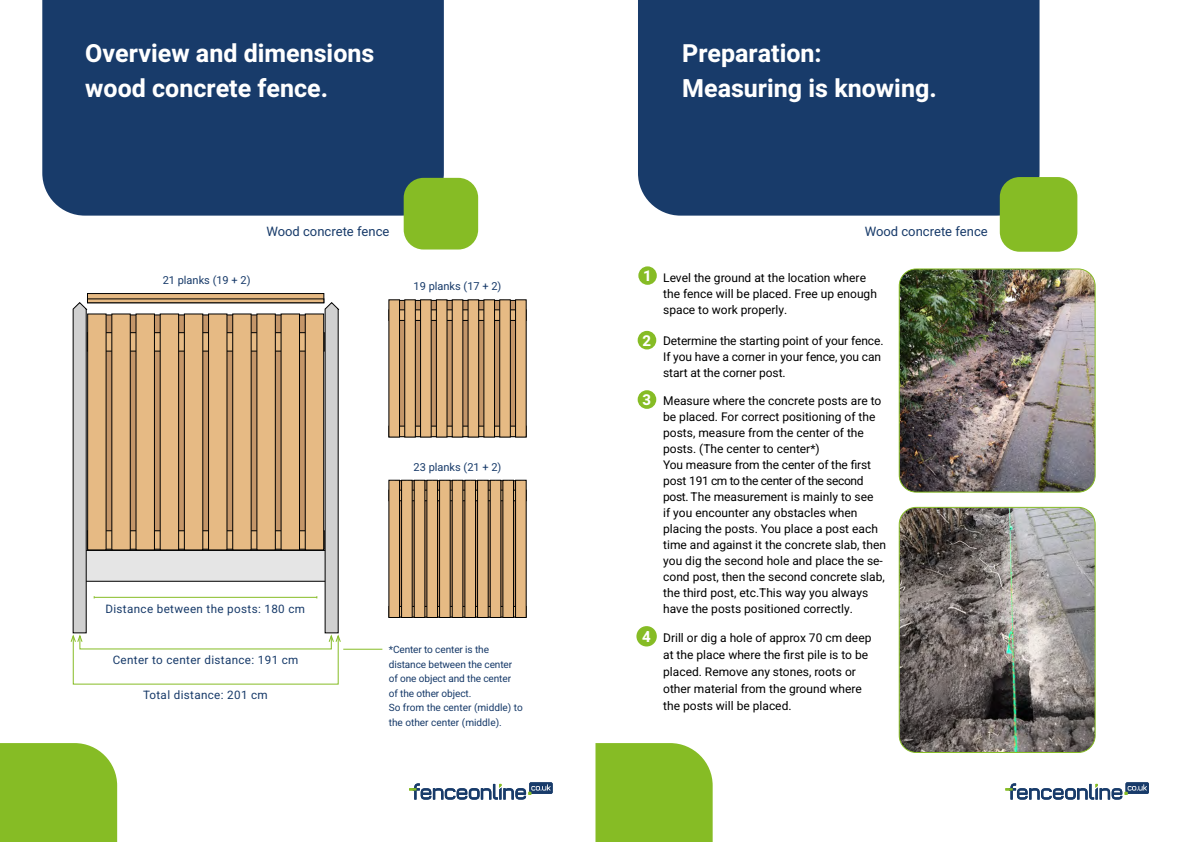
<style>
.page{position:relative;width:1191px;height:842px;background:#fff}
.page>*{position:absolute;margin:0;border:0;box-sizing:border-box;transform-origin:0 0}
.t1{font:700 25px/35px "Heebo";color:#fff}
.t2{font:700 15px "Heebo";color:#fff}
.t3{font:13px "Heebo";color:#183b6a}
.t4{font:12px/16px "Heebo";color:#000}
.t5{font:11.6px "Heebo";letter-spacing:.03em;color:#183b6a}
.t6{font:11px "Heebo";color:#183b6a}
.t7{font:10px/14.5px "Heebo";letter-spacing:-.01em;color:#183b6a}
.s1{font-weight:700;font-size:15px;color:#fff}
</style>
<div class="page">
<div style="left:42px;top:0;width:402px;height:216px;background:#183b6a"></div>
<div style="left:404px;top:178px;width:74px;height:71px;background:#86bc25;border-radius:20px"></div>
<div style="left:638px;top:0;width:401px;height:216px;background:#183b6a"></div>
<div style="left:999px;top:177px;width:78px;height:75px;background:#86bc25;border-radius:20px"></div>
<div style="left:595px;top:743px;width:117px;height:99px;background:#86bc25"></div>
<div style="left:0;top:743px;width:117px;height:99px;background:#86bc25"></div>
<svg style="left:87px;top:293px;width:237px;height:6px"></svg>
<svg style="left:87px;top:299px;width:237px;height:4px"></svg>
<svg style="left:300px;top:315px;width:5px;height:216px"></svg>
<svg style="left:275px;top:315px;width:6px;height:216px"></svg>
<svg style="left:251px;top:315px;width:6px;height:216px"></svg>
<svg style="left:227px;top:315px;width:6px;height:216px"></svg>
<svg style="left:203px;top:315px;width:5px;height:216px"></svg>
<svg style="left:179px;top:315px;width:5px;height:216px"></svg>
<svg style="left:155px;top:315px;width:5px;height:216px"></svg>
<svg style="left:130px;top:315px;width:6px;height:216px"></svg>
<svg style="left:106px;top:315px;width:6px;height:216px"></svg>
<svg style="left:87px;top:531px;width:218px;height:18px"></svg>
<svg style="left:87px;top:333px;width:218px;height:18px"></svg>
<div style="left:305px;top:314px;width:19px;height:236px;background:#e6ba84;border:1px solid #000"></div>
<div style="left:281px;top:314px;width:19px;height:236px;background:#e6ba84;border:1px solid #000"></div>
<div style="left:257px;top:314px;width:18px;height:236px;background:#e6ba84"></div>
<div style="left:233px;top:314px;width:18px;height:236px;background:#e6ba84"></div>
<div style="left:208px;top:314px;width:19px;height:236px;background:#e6ba84;border:1px solid #000"></div>
<div style="left:184px;top:314px;width:19px;height:236px;background:#e6ba84;border:1px solid #000"></div>
<div style="left:160px;top:314px;width:19px;height:236px;background:#e6ba84;border:1px solid #000"></div>
<div style="left:136px;top:314px;width:19px;height:236px;background:#e6ba84;border:1px solid #000"></div>
<div style="left:112px;top:314px;width:18px;height:236px;background:#e6ba84"></div>
<div style="left:88px;top:314px;width:18px;height:236px;background:#e6ba84"></div>
<div style="left:84px;top:550px;width:244px;height:31px;background:#e5e5e5;border:1px solid #000"></div>
<div style="left:637px;top:331px;width:19px;height:18px;background:#86bc25;border-radius:50%"></div>
<div style="left:638px;top:266px;width:19px;height:19px;background:#86bc25;border-radius:50%"></div>
<div style="left:637px;top:390px;width:19px;height:19px;background:#86bc25;border-radius:50%"></div>
<hr style="left:94px;top:597px;width:223px;height:1px;background:#86bc25">
<svg style="left:71px;top:302px;width:16px;height:340px;background:#bcbcbb"></svg>
<svg style="left:325px;top:302px;width:16px;height:340px;background:#c1c2c1"></svg>
<div style="left:509px;top:300px;width:11px;height:137px;background:#c49669;border:1px solid #000"></div>
<div style="left:493px;top:300px;width:11px;height:137px;background:#c49669;border:1px solid #000"></div>
<svg style="left:479px;top:300px;width:5px;height:126px"></svg>
<svg style="left:463px;top:300px;width:5px;height:126px"></svg>
<svg style="left:447px;top:300px;width:5px;height:126px"></svg>
<svg style="left:431px;top:300px;width:5px;height:126px"></svg>
<div style="left:414px;top:300px;width:11px;height:137px;background:#c49669;border:1px solid #000"></div>
<div style="left:398px;top:300px;width:11px;height:137px;background:#c49669;border:1px solid #000"></div>
<svg style="left:400px;top:426px;width:115px;height:11px"></svg>
<svg style="left:400px;top:310px;width:115px;height:11px"></svg>
<div style="left:515px;top:300px;width:11px;height:137px;background:#e6ba84;border:1px solid #000"></div>
<div style="left:499px;top:300px;width:11px;height:137px;background:#e6ba84;border:1px solid #000"></div>
<div style="left:484px;top:300px;width:10px;height:137px;background:#e6ba84"></div>
<div style="left:468px;top:300px;width:11px;height:137px;background:#e6ba84;border:1px solid #000"></div>
<div style="left:452px;top:300px;width:11px;height:137px;background:#e6ba84;border:1px solid #000"></div>
<div style="left:436px;top:300px;width:11px;height:137px;background:#e6ba84;border:1px solid #000"></div>
<div style="left:420px;top:300px;width:11px;height:137px;background:#e6ba84;border:1px solid #000"></div>
<div style="left:404px;top:300px;width:11px;height:137px;background:#e6ba84;border:1px solid #000"></div>
<div style="left:389px;top:300px;width:11px;height:137px;background:#e6ba84;border:1px solid #000"></div>
<svg style="left:513px;top:481px;width:2px;height:125px"></svg>
<svg style="left:501px;top:481px;width:2px;height:125px"></svg>
<svg style="left:488px;top:481px;width:2px;height:125px"></svg>
<svg style="left:475px;top:481px;width:2px;height:125px"></svg>
<svg style="left:463px;top:481px;width:2px;height:125px"></svg>
<svg style="left:450px;top:481px;width:2px;height:125px"></svg>
<svg style="left:437px;top:481px;width:2px;height:125px"></svg>
<svg style="left:425px;top:481px;width:2px;height:125px"></svg>
<svg style="left:412px;top:481px;width:2px;height:125px"></svg>
<div style="left:395px;top:481px;width:11px;height:136px;background:#c49669"></div>
<svg style="left:400px;top:490px;width:115px;height:11px"></svg>
<svg style="left:400px;top:606px;width:115px;height:11px"></svg>
<div style="left:515px;top:480px;width:11px;height:138px;background:#e6ba84;border:1px solid #000"></div>
<div style="left:503px;top:480px;width:10px;height:138px;background:#e6ba84"></div>
<div style="left:490px;top:480px;width:11px;height:138px;background:#e6ba84"></div>
<div style="left:477px;top:480px;width:11px;height:138px;background:#e6ba84;border:1px solid #000"></div>
<div style="left:465px;top:480px;width:10px;height:138px;background:#e6ba84"></div>
<div style="left:452px;top:480px;width:11px;height:138px;background:#e6ba84;border:1px solid #000"></div>
<div style="left:439px;top:480px;width:11px;height:138px;background:#e6ba84;border:1px solid #000"></div>
<div style="left:427px;top:480px;width:10px;height:138px;background:#e6ba84"></div>
<div style="left:414px;top:480px;width:11px;height:138px;background:#e6ba84;border:1px solid #000"></div>
<div style="left:401px;top:480px;width:11px;height:138px;background:#e6ba84;border:1px solid #000"></div>
<div style="left:389px;top:480px;width:11px;height:138px;background:#e6ba84;border:1px solid #000"></div>
<hr style="left:343px;top:649px;width:39px;height:1px;background:#86bc25">
<img style="left:900px;top:270px;width:195px;height:221px">
<div style="left:898px;top:268px;width:197px;height:225px;border:1px solid #86bc25;border-radius:17px"></div>
<img style="left:900px;top:507px;width:195px;height:245px">
<div style="left:898px;top:507px;width:197px;height:246px;border:1px solid #86bc25;border-radius:17px"></div>
<div style="left:636px;top:626px;width:21px;height:20px;background:#86bc25;border-radius:50%"></div>
<svg style="left:1005px;top:782px;width:143px;height:18px"></svg>
<svg style="left:409px;top:782px;width:143px;height:18px"></svg>
<h1 class="t1" style="left:85px;top:35px;width:291px">Overview and dimensions wood concrete fence.</h1>
<h1 class="t1" style="left:682px;top:35px;width:256px">Preparation:<br>Measuring is knowing.</h1>
<p class="t6" style="left:163px;top:272px;width:89px">21 planks (19 + 2)</p>
<p class="t3" style="left:266px;top:223px;width:124px">Wood concrete fence</p>
<p class="t3" style="left:864px;top:223px;width:124px">Wood concrete fence</p>
<p class="t6" style="left:413px;top:279px;width:89px">19 planks (17 + 2)</p>
<p class="t2" style="left:643px;top:265px;width:10px">1</p>
<p class="t2" style="left:642px;top:330px;width:10px">2</p>
<p class="t4" style="left:663px;top:270px;width:215px">Level the ground at the location where the fence will be placed. Free up enough space to work properly.</p>
<p class="t4" style="left:663px;top:332px;width:222px">Determine the starting point of your fence.<br>If you have a corner in your fence, you can start at the corner post.</p>
<p class="t5" style="left:105px;top:600px;width:201px">Distance between the posts: 180 cm</p>
<p class="t5" style="left:113px;top:652px;width:187px">Center to center distance: 191 cm</p>
<p class="t5" style="left:143px;top:687px;width:126px">Total distance: 201 cm</p>
<p class="t6" style="left:413px;top:459px;width:89px">23 planks (21 + 2)</p>
<p class="t7" style="left:389px;top:643px;width:135px">*Center to center is the distance between the center of one object and the center<br>of the other object.<br>So from the center (middle) to the other center (middle).</p>
<p class="t2" style="left:642px;top:389px;width:10px">3</p>
<p class="t4" style="left:663px;top:393px;width:224px">Measure where the concrete posts are to be placed. For correct positioning of the posts, measure from the center of the posts. (The center to center*)<br>You measure from the center of the first post 191 cm to the center of the second post. The measurement is mainly to see<br>if you encounter any obstacles when placing the posts. You place a post each time and against it the concrete slab, then you dig the second hole and place the se&shy;cond post, then the second concrete slab, the third post, etc.This way you always have the posts positioned correctly.</p>
<p class="t4" style="left:663px;top:629px;width:210px;line-height:17px;text-indent:-21px"><span class="s1">4</span> Drill or dig a hole of approx 70 cm deep at the place where the first pile is to be placed. Remove any stones, roots or other material from the ground where the posts will be placed.</p>
</div>
